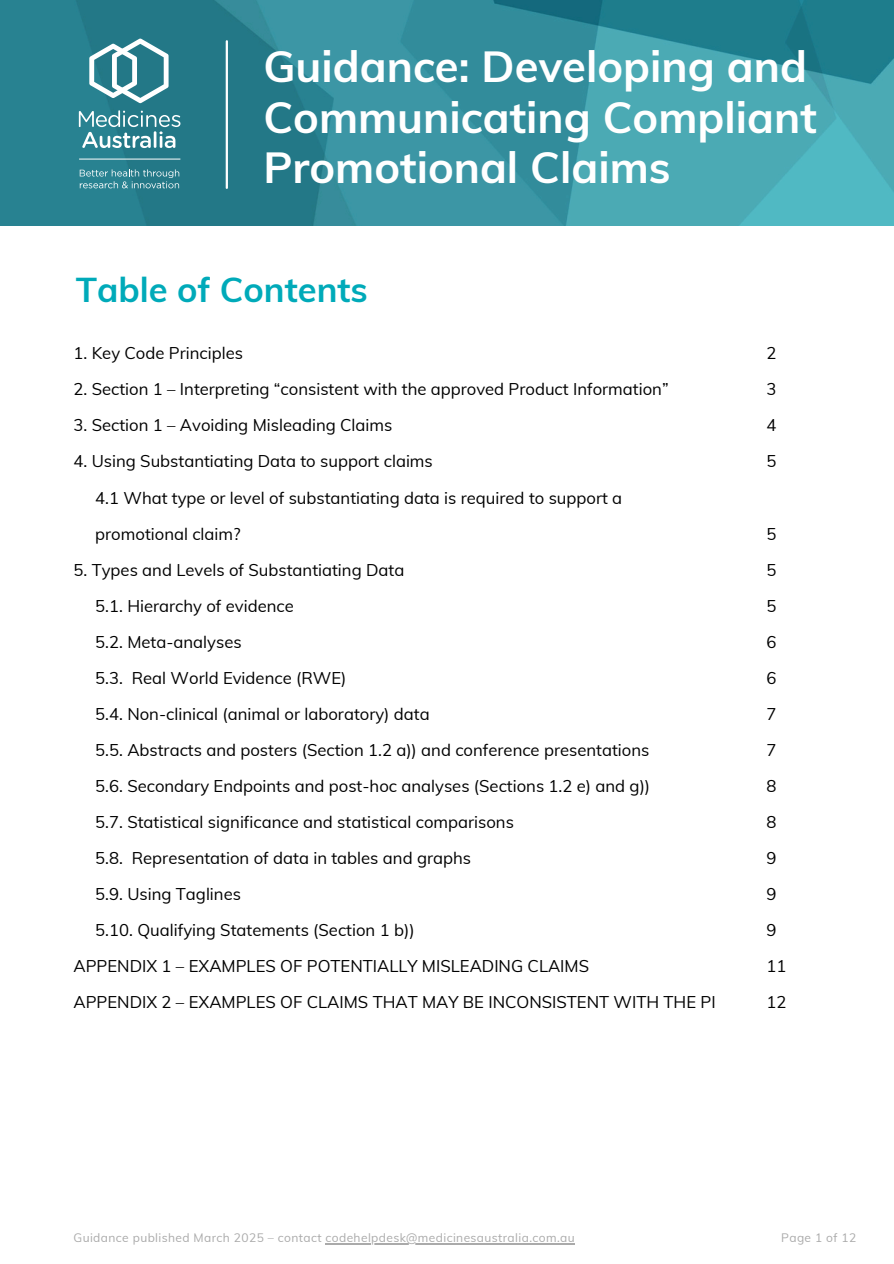
<style>
.page{position:relative;width:894px;height:1264px;background:#fff}
.page>*{position:absolute;margin:0;border:0;box-sizing:border-box;transform-origin:0 0}
.t1{font:700 43.5px/50.7px "Muli";color:#fff}
.t2{font:700 34.5px "Muli";color:#00aab9}
.t3{font:16.65px/36px "Muli";color:#000;text-align:justify}
.t4{font:12px "Muli";letter-spacing:.035em;color:#aaa}
</style>
<div class="page">
<img style="left:0;top:0;width:893px;height:225px">
<hr style="left:79px;top:159px;width:101px;height:1px;background:#fff">
<svg style="left:89px;top:39px;width:79px;height:64px"></svg>
<svg style="left:79px;top:110px;width:101px;height:38px"></svg>
<svg style="left:80px;top:169px;width:99px;height:19px;background:#4b93a0"></svg>
<hr style="left:226px;top:41px;width:2px;height:147px;background:#fff">
<hr style="left:325px;top:1243px;width:250px;height:1px;background:#aaa">
<h1 class="t1" style="left:263px;top:40px;width:554px">Guidance: Developing and<br>Communicating Compliant<br>Promotional Claims</h1>
<p class="t2" style="left:76px;top:267px;width:293px">Table of Contents</p>
<p class="t3" style="left:73px;top:335px;width:171px">1. Key Code Principles</p>
<p class="t3" style="left:73px;top:371px;width:596px">2. Section 1 – Interpreting “consistent with the approved Product Information”</p>
<p class="t3" style="left:73px;top:407px;width:320px">3. Section 1 – Avoiding Misleading Claims</p>
<p class="t3" style="left:73px;top:443px;width:361px">4. Using Substantiating Data to support claims</p>
<p class="t3" style="left:95px;top:479px;width:528px">4.1 What type or level of substantiating data is required to support a</p>
<p class="t3" style="left:95px;top:515px;width:147px">promotional claim?</p>
<p class="t3" style="left:73px;top:551px;width:332px">5. Types and Levels of Substantiating Data</p>
<p class="t3" style="left:95px;top:587px;width:200px">5.1. Hierarchy of evidence</p>
<p class="t3" style="left:95px;top:623px;width:148px">5.2. Meta-analyses</p>
<p class="t3" style="left:95px;top:659px;width:253px">5.3. Real World Evidence (RWE)</p>
<p class="t3" style="left:95px;top:695px;width:336px">5.4. Non-clinical (animal or laboratory) data</p>
<p class="t3" style="left:95px;top:731px;width:555px">5.5. Abstracts and posters (Section 1.2 a)) and conference presentations</p>
<p class="t3" style="left:95px;top:767px;width:556px">5.6. Secondary Endpoints and post-hoc analyses (Sections 1.2 e) and g))</p>
<p class="t3" style="left:95px;top:803px;width:420px">5.7. Statistical significance and statistical comparisons</p>
<p class="t3" style="left:95px;top:839px;width:377px">5.8. Representation of data in tables and graphs</p>
<p class="t3" style="left:95px;top:875px;width:147px">5.9. Using Taglines</p>
<p class="t3" style="left:95px;top:911px;width:321px">5.10. Qualifying Statements (Section 1 b))</p>
<p class="t3" style="left:73px;top:947px;width:517px">APPENDIX 1 – EXAMPLES OF POTENTIALLY MISLEADING CLAIMS</p>
<p class="t3" style="left:73px;top:983px;width:643px">APPENDIX 2 – EXAMPLES OF CLAIMS THAT MAY BE INCONSISTENT WITH THE PI</p>
<h3 class="t3" style="left:766px;top:335px;width:11px">2<br>3<br>4<br>5</h3>
<h3 class="t3" style="left:766px;top:515px;width:21px;text-align:left">5<br>5<br>5<br>6<br>6<br>7<br>7<br>8<br>8<br>9<br>9<br>9<br>11</h3>
<p class="t3" style="left:766px;top:983px;width:21px">12</p>
<h2 class="t4" style="left:73px;top:1230px;width:502px">Guidance published March 2025 – contact codehelpdesk@medicinesaustralia.com.au</h2>
<h3 class="t4" style="left:781px;top:1229px;width:77px">Page 1 of 12</h3>
</div>
